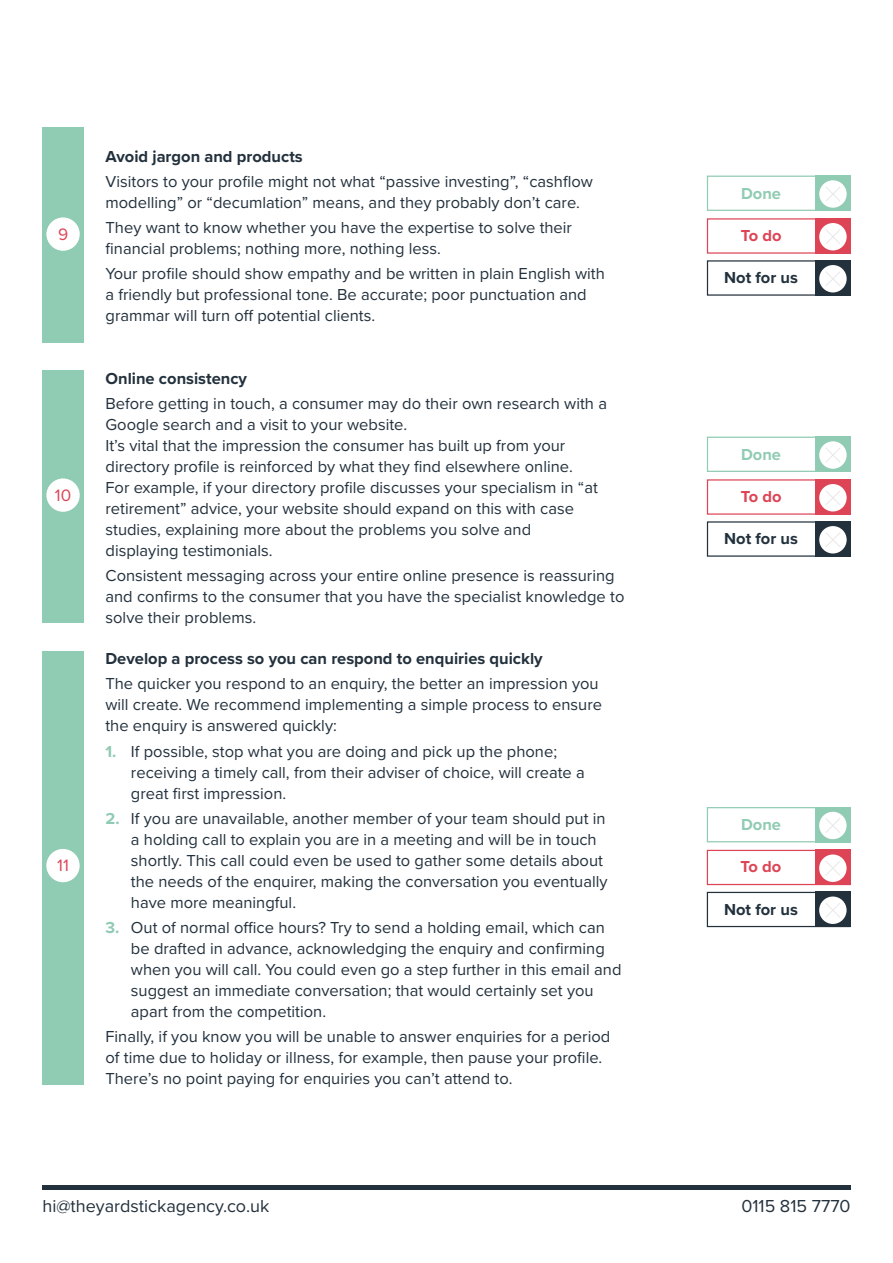
<style>
.page{position:relative;width:893px;height:1263px;background:#fff}
.page>*{position:absolute;margin:0;border:0;box-sizing:border-box;transform-origin:0 0}
.t1{font:18px "Proxima Nova";color:#23313d}
.t2{font:17.1px "Proxima Nova";color:#dd4557}
.t3{font:16.5px/21px "Proxima Nova";color:#23313d}
.t4{font:700 16.5px "Proxima Nova";color:#23313d}
.t5{font:700 16.5px "Proxima Nova";color:#90cbb3}
.t6{font:700 16.5px "Proxima Nova";letter-spacing:-.05em;color:#dd4557}
.s1{font-weight:700;color:#90cbb3}
</style>
<div class="page">
<div style="left:815px;top:176px;width:36px;height:35px;background:#90cbb3"></div>
<div style="left:819px;top:180px;width:28px;height:28px;background:#fff;border-radius:50%"></div>
<svg style="left:826px;top:187px;width:14px;height:14px"></svg>
<div style="left:815px;top:218px;width:36px;height:36px;background:#dd4557"></div>
<div style="left:819px;top:223px;width:28px;height:27px;background:#fff;border-radius:50%"></div>
<svg style="left:826px;top:229px;width:14px;height:15px"></svg>
<div style="left:815px;top:260px;width:36px;height:36px;background:#23313d"></div>
<div style="left:819px;top:265px;width:28px;height:27px;background:#fff;border-radius:50%"></div>
<svg style="left:826px;top:271px;width:14px;height:15px"></svg>
<div style="left:707px;top:260px;width:144px;height:36px;border:1px solid #23313d"></div>
<div style="left:707px;top:218px;width:144px;height:36px;border:1px solid #dd4557"></div>
<div style="left:707px;top:176px;width:144px;height:35px;border:1px solid #90cbb3"></div>
<div style="left:815px;top:437px;width:36px;height:35px;background:#90cbb3"></div>
<div style="left:819px;top:441px;width:28px;height:28px;background:#fff;border-radius:50%"></div>
<svg style="left:826px;top:448px;width:14px;height:14px"></svg>
<div style="left:815px;top:479px;width:36px;height:36px;background:#dd4557"></div>
<div style="left:819px;top:484px;width:28px;height:27px;background:#fff;border-radius:50%"></div>
<svg style="left:826px;top:491px;width:14px;height:14px"></svg>
<div style="left:815px;top:521px;width:36px;height:36px;background:#23313d"></div>
<div style="left:819px;top:526px;width:28px;height:27px;background:#fff;border-radius:50%"></div>
<svg style="left:826px;top:533px;width:14px;height:14px"></svg>
<div style="left:707px;top:521px;width:144px;height:36px;border:1px solid #23313d"></div>
<div style="left:707px;top:479px;width:144px;height:36px;border:1px solid #dd4557"></div>
<div style="left:707px;top:437px;width:144px;height:35px;border:1px solid #90cbb3"></div>
<div style="left:43px;top:128px;width:41px;height:215px;background:#90cbb3"></div>
<div style="left:43px;top:371px;width:41px;height:252px;background:#90cbb3"></div>
<div style="left:46px;top:217px;width:34px;height:34px;background:#fff;border-radius:50%"></div>
<div style="left:46px;top:478px;width:34px;height:34px;background:#fff;border-radius:50%"></div>
<div style="left:815px;top:807px;width:35px;height:35px;background:#90cbb3"></div>
<div style="left:819px;top:812px;width:28px;height:27px;background:#fff;border-radius:50%"></div>
<svg style="left:826px;top:818px;width:14px;height:15px"></svg>
<div style="left:815px;top:850px;width:35px;height:35px;background:#dd4557"></div>
<div style="left:819px;top:854px;width:28px;height:28px;background:#fff;border-radius:50%"></div>
<svg style="left:826px;top:861px;width:14px;height:15px"></svg>
<div style="left:815px;top:892px;width:35px;height:35px;background:#23313d"></div>
<div style="left:819px;top:896px;width:28px;height:28px;background:#fff;border-radius:50%"></div>
<svg style="left:826px;top:903px;width:14px;height:15px"></svg>
<div style="left:707px;top:892px;width:143px;height:35px;border:1px solid #23313d"></div>
<div style="left:707px;top:850px;width:143px;height:35px;border:1px solid #dd4557"></div>
<div style="left:707px;top:807px;width:143px;height:35px;border:1px solid #90cbb3"></div>
<div style="left:42px;top:651px;width:42px;height:433px;background:#90cbb3"></div>
<div style="left:46px;top:849px;width:34px;height:33px;background:#fff;border-radius:50%"></div>
<hr style="left:43px;top:1185px;width:808px;height:4px;background:#23313d">
<p class="t2" style="left:58px;top:221px;width:12px">9</p>
<p class="t2" style="left:55px;top:482px;width:18px">10</p>
<p class="t2" style="left:57px;top:853px;width:13px">11</p>
<p class="t4" style="left:106px;top:144px;width:199px">Avoid jargon and products</p>
<p class="t3" style="left:106px;top:170px;width:489px">Visitors to your profile might not what “passive investing”, “cashflow modelling” or “decumlation” means, and they probably don’t care.</p>
<p class="t3" style="left:106px;top:216px;width:468px">They want to know whether you have the expertise to solve their financial problems; nothing more, nothing less.</p>
<p class="t3" style="left:106px;top:263px;width:501px">Your profile should show empathy and be written in plain English with a friendly but professional tone. Be accurate; poor punctuation and grammar will turn off potential clients.</p>
<p class="t4" style="left:106px;top:366px;width:143px">Online consistency</p>
<p class="t3" style="left:106px;top:392px;width:503px">Before getting in touch, a consumer may do their own research with a Google search and a visit to your website.<br>It’s vital that the impression the consumer has built up from your directory profile is reinforced by what they find elsewhere online.<br>For example, if your directory profile discusses your specialism in “at retirement” advice, your website should expand on this with case studies, explaining more about the problems you solve and displaying testimonials.</p>
<p class="t3" style="left:106px;top:564px;width:520px">Consistent messaging across your entire online presence is reassuring and confirms to the consumer that you have the specialist knowledge to solve their problems.</p>
<p class="t4" style="left:105px;top:646px;width:439px">Develop a process so you can respond to enquiries quickly</p>
<p class="t3" style="left:105px;top:673px;width:498px">The quicker you respond to an enquiry, the better an impression you will create. We recommend implementing a simple process to ensure the enquiry is answered quickly:</p>
<p class="t3" style="left:131px;top:740px;width:455px;text-indent:-26px"><span class="s1">1.</span> If possible, stop what you are doing and pick up the phone; receiving a timely call, from their adviser of choice, will create a great first impression.</p>
<p class="t3" style="left:131px;top:807px;width:478px;text-indent:-26px"><span class="s1">2.</span> If you are unavailable, another member of your team should put in a holding call to explain you are in a meeting and will be in touch shortly. This call could even be used to gather some details about the needs of the enquirer, making the conversation you eventually have more meaningful.</p>
<p class="t3" style="left:131px;top:916px;width:492px;text-indent:-26px"><span class="s1">3.</span> Out of normal office hours? Try to send a holding email, which can be drafted in advance, acknowledging the enquiry and confirming when you will call. You could even go a step further in this email and suggest an immediate conversation; that would certainly set you apart from the competition.</p>
<p class="t3" style="left:105px;top:1026px;width:506px">Finally, if you know you will be unable to answer enquiries for a period of time due to holiday or illness, for example, then pause your profile.<br>There’s no point paying for enquiries you can’t attend to.</p>
<p class="t5" style="left:741px;top:181px;width:41px">Done</p>
<p class="t6" style="left:741px;top:223px;width:42px">To do</p>
<p class="t4" style="left:724px;top:265px;width:75px">Not for us</p>
<p class="t5" style="left:741px;top:442px;width:41px">Done</p>
<p class="t6" style="left:741px;top:484px;width:42px">To do</p>
<p class="t4" style="left:724px;top:526px;width:75px">Not for us</p>
<p class="t5" style="left:741px;top:812px;width:41px">Done</p>
<p class="t6" style="left:741px;top:855px;width:42px">To do</p>
<p class="t4" style="left:724px;top:897px;width:75px">Not for us</p>
<p class="t1" style="left:43px;top:1193px;width:228px">hi@theyardstickagency.co.uk</p>
<p class="t1" style="left:741px;top:1193px;width:111px">0115 815 7770</p>
</div>
